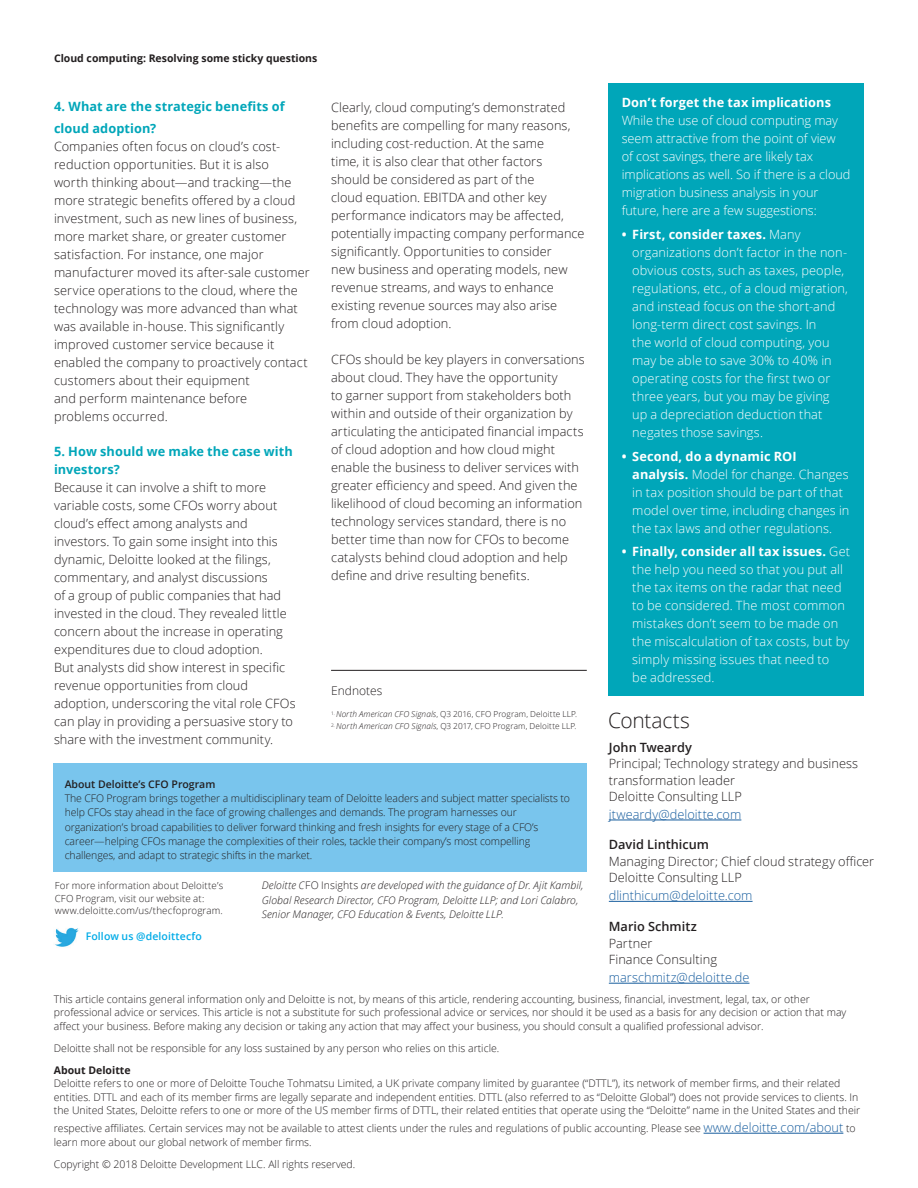
<style>
.page{position:relative;width:918px;height:1188px;background:#fff}
.page>*{position:absolute;margin:0;border:0;box-sizing:border-box;transform-origin:0 0}
.t1{font:300 21px "Open Sans";letter-spacing:-.015em;color:#231f20}
.t2{font:300 12.75px/18px "Open Sans";letter-spacing:.005em;color:#231f20}
.t3{font:300 12.75px/18px "Open Sans";letter-spacing:.005em;color:#fff}
.t4{font:700 12.75px/21.6px "Open Sans";letter-spacing:.01em;color:#00a6b9}
.t5{font:300 12.75px "Open Sans";letter-spacing:.005em;color:#175d9e}
.t6{font:600 12.75px "Open Sans";color:#231f20}
.t7{font:700 12.75px "Open Sans";letter-spacing:.01em;color:#fff}
.t8{font:300 12px "Open Sans";letter-spacing:.005em;color:#231f20}
.t9{font:300 10.5px/13.5px "Open Sans";color:#231f20}
.t10{font:italic 300 10.5px/14.2px "Open Sans";letter-spacing:.005em;color:#231f20}
.t11{font:700 10.5px "Open Sans";color:#231f20}
.t12{font:600 10.5px "Open Sans";color:#231f20}
.t13{font:600 10.5px "Open Sans";letter-spacing:.01em;color:#00abe7}
.t14{font:300 9.75px/12.8px "Open Sans";letter-spacing:.015em;color:#231f20}
.t15{font:300 8.25px "Open Sans";letter-spacing:.015em;color:#231f20}
.s1{font-style:italic}
.s2{font-style:normal}
.s3{font-weight:700}
.s4{font-size:12.75px;color:#175d9e}
</style>
<div class="page">
<div style="left:608px;top:84px;width:256px;height:612px;background:#00a6b9"></div>
<hr style="left:609px;top:820px;width:132px;height:1px;background:#175d9e">
<hr style="left:609px;top:901px;width:144px;height:1px;background:#175d9e">
<div style="left:54px;top:763px;width:533px;height:108px;background:#79c5ed"></div>
<img style="left:55px;top:927px;width:24px;height:20px">
<hr style="left:704px;top:1133px;width:139px;height:1px;background:#175d9e">
<hr style="left:331px;top:670px;width:256px;height:1px;background:#231f20">
<hr style="left:609px;top:983px;width:140px;height:1px;background:#175d9e">
<p class="t11" style="left:54px;top:51px;width:265px">Cloud computing: Resolving some sticky questions</p>
<p class="t4" style="left:54px;top:95px;width:232px">4. What are the strategic benefits of cloud adoption?</p>
<p class="t2" style="left:54px;top:137px;width:257px">Companies often focus on cloud’s cost&shy;reduction opportunities. But it is also<br>worth thinking about—and tracking—the more strategic benefits offered by a cloud investment, such as new lines of business, more market share, or greater customer satisfaction. For instance, one major manufacturer moved its after-sale customer service operations to the cloud, where the technology was more advanced than what was available in-house. This significantly improved customer service because it enabled the company to proactively contact customers about their equipment<br>and perform maintenance before<br>problems occurred.</p>
<p class="t4" style="left:54px;top:442px;width:240px;line-height:18px">5. How should we make the case with investors?</p>
<p class="t2" style="left:54px;top:478px;width:243px">Because it can involve a shift to more variable costs, some CFOs worry about cloud’s effect among analysts and investors. To gain some insight into this dynamic, Deloitte looked at the filings, commentary, and analyst discussions<br>of a group of public companies that had invested in the cloud. They revealed little concern about the increase in operating expenditures due to cloud adoption.<br>But analysts did show interest in specific revenue opportunities from cloud adoption, underscoring the vital role CFOs can play in providing a persuasive story to share with the investment community.</p>
<p class="t2" style="left:331px;top:98px;width:255px">Clearly, cloud computing’s demonstrated benefits are compelling for many reasons, including cost-reduction. At the same<br>time, it is also clear that other factors should be considered as part of the<br>cloud equation. EBITDA and other key performance indicators may be affected, potentially impacting company performance significantly. Opportunities to consider<br>new business and operating models, new revenue streams, and ways to enhance existing revenue sources may also arise from cloud adoption.</p>
<p class="t2" style="left:331px;top:350px;width:255px">CFOs should be key players in conversations about cloud. They have the opportunity<br>to garner support from stakeholders both within and outside of their organization by articulating the anticipated financial impacts of cloud adoption and how cloud might enable the business to deliver services with greater efficiency and speed. And given the likelihood of cloud becoming an information technology services standard, there is no better time than now for CFOs to become catalysts behind cloud adoption and help define and drive resulting benefits.</p>
<p class="t8" style="left:331px;top:683px;width:53px">Endnotes</p>
<p class="t15" style="left:331px;top:709px;width:248px"><sup>1.</sup> <span class="s1">North American CFO Signals</span>, Q3 2016, CFO Program, Deloitte LLP.</p>
<p class="t15" style="left:331px;top:721px;width:247px"><sup>2.</sup> <span class="s1">North American CFO Signals</span>, Q3 2017, CFO Program, Deloitte LLP.</p>
<p class="t12" style="left:65px;top:777px;width:152px">About Deloitte’s CFO Program</p>
<p class="t9" style="left:65px;top:791px;width:507px;line-height:14.2px">The CFO Program brings together a multidisciplinary team of Deloitte leaders and subject matter specialists to help CFOs stay ahead in the face of growing challenges and demands. The program harnesses our organization’s broad capabilities to deliver forward thinking and fresh insights for every stage of a CFO’s career—helping CFOs manage the complexities of their roles, tackle their company’s most compelling challenges, and adapt to strategic shifts in the market.</p>
<p class="t14" style="left:55px;top:879px;width:170px">For more information about Deloitte’s<br>CFO Program, visit our website at: www.deloitte.com/us/thecfoprogram.</p>
<p class="t13" style="left:86px;top:929px;width:118px">Follow us @deloittecfo</p>
<p class="t10" style="left:262px;top:878px;width:323px">Deloitte C<span class="s2">FO Insights</span> are developed with the guidance of Dr. Ajit Kambil,<br>Global Research Director, CFO Program, Deloitte LLP; and Lori Calabro,<br>Senior Manager, CFO Education &amp; Events, Deloitte LLP.</p>
<p class="t7" style="left:622px;top:94px;width:211px">Don’t forget the tax implications</p>
<p class="t3" style="left:622px;top:111px;width:230px">While the use of cloud computing may seem attractive from the point of view<br>of cost savings, there are likely tax implications as well. So if there is a cloud migration business analysis in your future, here are a few suggestions:</p>
<p class="t3" style="left:632px;top:225px;width:217px;text-indent:-11px"><span class="s3">• First, consider taxes.</span> Many organizations don’t factor in the non&shy;obvious costs, such as taxes, people, regulations, etc., of a cloud migration, and instead focus on the short-and long-term direct cost savings. In<br>the world of cloud computing, you may be able to save 30% to 40% in operating costs for the first two or three years, but you may be giving<br>up a depreciation deduction that negates those savings.</p>
<p class="t3" style="left:632px;top:447px;width:219px;text-indent:-11px"><span class="s3">• Second, do a dynamic ROI analysis.</span> Model for change. Changes in tax position should be part of that model over time, including changes in the tax laws and other regulations.</p>
<p class="t3" style="left:632px;top:543px;width:219px;text-indent:-11px"><span class="s3">• Finally, consider all tax issues.</span> Get the help you need so that you put all the tax items on the radar that need to be considered. The most common mistakes don’t seem to be made on the miscalculation of tax costs, but by simply missing issues that need to<br>be addressed.</p>
<h1 class="t1" style="left:608px;top:706px;width:83px">Contacts</h1>
<p class="t6" style="left:609px;top:738px;width:85px">John Tweardy</p>
<p class="t2" style="left:609px;top:755px;width:251px;line-height:16.5px">Principal; Technology strategy and business transformation leader<br>Deloitte Consulting LLP</p>
<p class="t5" style="left:609px;top:806px;width:134px">jtweardy@deloitte.com</p>
<p class="t6" style="left:609px;top:836px;width:102px">David Linthicum</p>
<p class="t2" style="left:609px;top:853px;width:267px;line-height:16.5px">Managing Director; Chief cloud strategy officer<br>Deloitte Consulting LLP</p>
<p class="t5" style="left:609px;top:887px;width:145px">dlinthicum@deloitte.com</p>
<p class="t6" style="left:609px;top:918px;width:90px">Mario Schmitz</p>
<p class="t2" style="left:609px;top:935px;width:110px;line-height:16.5px">Partner<br>Finance Consulting</p>
<p class="t5" style="left:609px;top:969px;width:142px">marschmitz@deloitte.de</p>
<p class="t9" style="left:54px;top:992px;width:794px">This article contains general information only and Deloitte is not, by means of this article, rendering accounting, business, financial, investment, legal, tax, or other professional advice or services. This article is not a substitute for such professional advice or services, nor should it be used as a basis for any decision or action that may affect your business. Before making any decision or taking any action that may affect your business, you should consult a qualified professional advisor.</p>
<p class="t9" style="left:54px;top:1041px;width:447px">Deloitte shall not be responsible for any loss sustained by any person who relies on this article.</p>
<p class="t11" style="left:54px;top:1063px;width:78px">About Deloitte</p>
<p class="t9" style="left:54px;top:1076px;width:808px">Deloitte refers to one or more of Deloitte Touche Tohmatsu Limited, a UK private company limited by guarantee (“DTTL”), its network of member firms, and their related entities. DTTL and each of its member firms are legally separate and independent entities. DTTL (also referred to as “Deloitte Global”) does not provide services to clients. In the United States, Deloitte refers to one or more of the US member firms of DTTL, their related entities that operate using the “Deloitte” name in the United States and their</p>
<p class="t9" style="left:54px;top:1121px;width:803px">respective affiliates. Certain services may not be available to attest clients under the rules and regulations of public accounting. Please see <span class="s4">www.deloitte.com/about</span> to learn more about our global network of member firms.</p>
<p class="t9" style="left:54px;top:1157px;width:303px">Copyright © 2018 Deloitte Development LLC. All rights reserved.</p>
</div>
